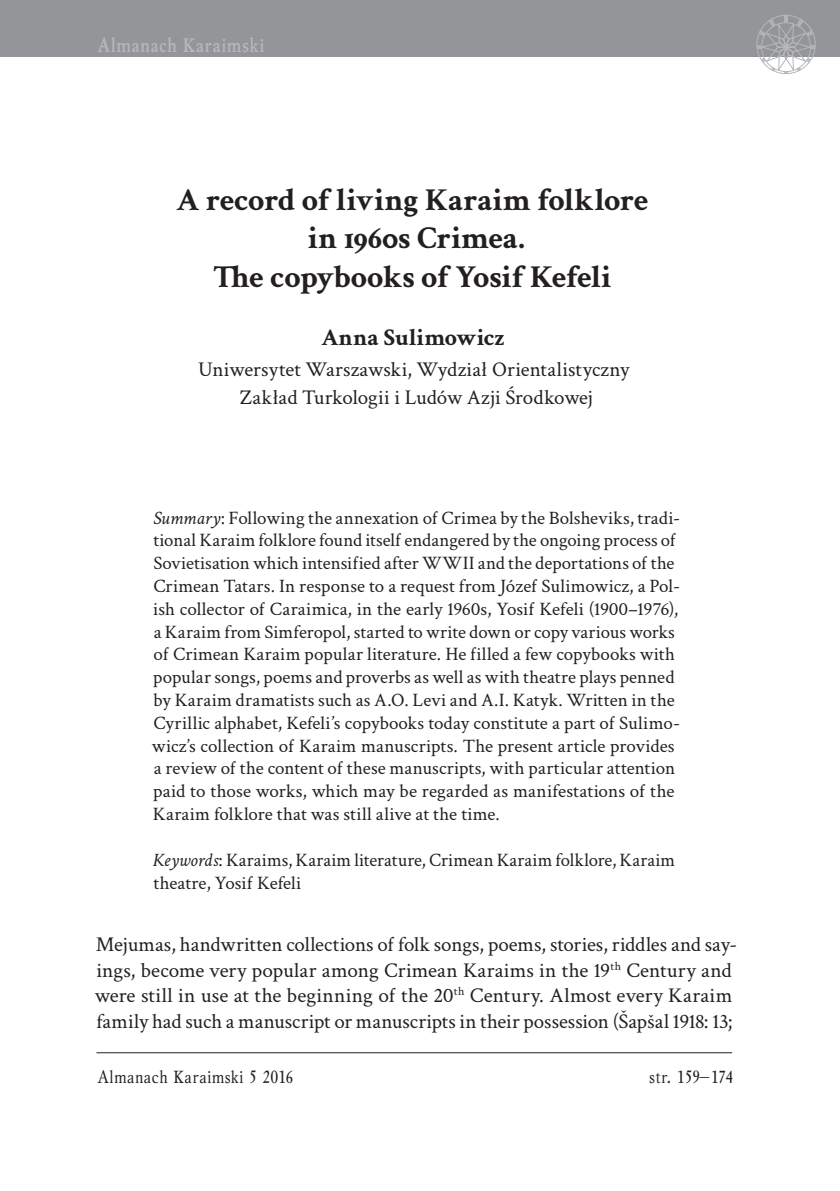
<style>
.page{position:relative;width:840px;height:1191px;background:#fff}
.page>*{position:absolute;margin:0;border:0;box-sizing:border-box;transform-origin:0 0}
.t1{font:700 32px/38.8px "Crimson";letter-spacing:-.01em;color:#231f20;text-align:center}
.t2{font:700 24px "Crimson";letter-spacing:-.005em;color:#231f20}
.t3{font:21px/25.4px "Crimson";color:#231f20;text-align:center}
.t4{font:19px/22.8px "Crimson";letter-spacing:.005em;color:#231f20}
.t5{font:700 19px "Mysl Narrow C";letter-spacing:.015em;color:#b6b7bb}
.t6{font:17px "Mysl Narrow C";letter-spacing:.015em;color:#231f20}
.t7{font:17px "Mysl Narrow C";letter-spacing:-.01em;color:#231f20}
.s1{font-style:italic}
</style>
<div class="page">
<div style="left:0;top:0;width:839px;height:57px;background:#939598"></div>
<svg style="left:756px;top:15px;width:59px;height:59px"></svg>
<hr style="left:96px;top:1052px;width:635px;height:1px;background:#231f20">
<p class="t5" style="left:96px;top:35px;width:169px">Almanach Karaimski</p>
<h1 class="t1" style="left:176px;top:179px;width:473px">A record of living Karaim folklore in 1960s Crimea.<br>The copybooks of Yosif Kefeli</h1>
<p class="t2" style="left:321px;top:322px;width:185px">Anna Sulimowicz</p>
<p class="t3" style="left:198px;top:354px;width:432px;line-height:28.2px">Uniwersytet Warszawski, Wydział Orientalistyczny<br>Zakład Turkologii i Ludów Azji Środkowej</p>
<p class="t4" style="left:152px;top:505px;width:529px"><span class="s1">Summary</span>: Following the annexation of Crimea by the Bolsheviks, tradi&shy;tional Karaim folklore found itself endangered by the ongoing process of Sovietisation which intensified after WWII and the deportations of the Crimean Tatars. In response to a request from Józef Sulimowicz, a Pol&shy;ish collector of Caraimica, in the early 1960s, Yosif Kefeli (1900–1976), a Karaim from Simferopol, started to write down or copy various works of Crimean Karaim popular literature. He filled a few copybooks with popular songs, poems and proverbs as well as with theatre plays penned by Karaim dramatists such as A.O. Levi and A.I. Katyk. Written in the Cyrillic alphabet, Kefeli’s copybooks today constitute a part of Sulimo&shy;wicz’s collection of Karaim manuscripts. The present article provides a review of the content of these manuscripts, with particular attention paid to those works, which may be regarded as manifestations of the Karaim folklore that was still alive at the time.</p>
<p class="t4" style="left:152px;top:847px;width:524px"><span class="s1">Keywords</span>: Karaims, Karaim literature, Crimean Karaim folklore, Karaim theatre, Yosif Kefeli</p>
<p class="t3" style="left:95px;top:931px;width:643px;text-align:left">Mejumas, handwritten collections of folk songs, poems, stories, riddles and say&shy;ings, become very popular among Crimean Karaims in the 19<sup>th</sup> Century and were still in use at the beginning of the 20<sup>th</sup> Century. Almost every Karaim family had such a manuscript or manuscripts in their possession (Šapšal 1918: 13;</p>
<p class="t6" style="left:96px;top:1068px;width:197px">Almanach Karaimski 5 2016</p>
<p class="t7" style="left:648px;top:1068px;width:85px">str. 159–174</p>
</div>
